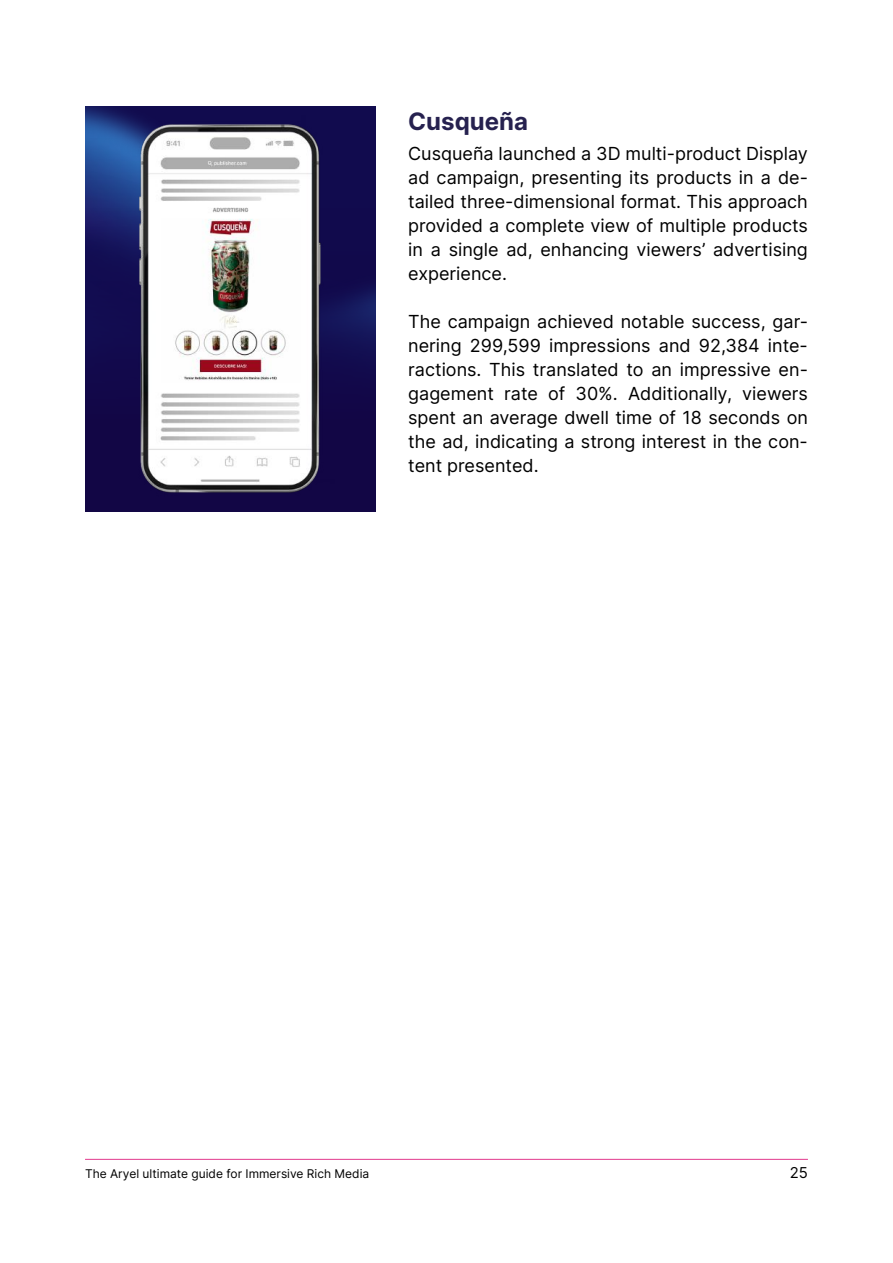
<style>
.page{position:relative;width:893px;height:1263px;background:#fff}
.page>*{position:absolute;margin:0;border:0;box-sizing:border-box;transform-origin:0 0}
.t1{font:700 24px "Inter";color:#26214f}
.t2{font:18px/24px "Inter";color:#000;text-align:justify}
.t3{font:15px "Inter";color:#000}
.t4{font:12px "Inter";color:#000}
</style>
<div class="page">
<hr style="left:85px;top:1159px;width:723px;height:1px;background:#e23a8d">
<img style="left:85px;top:106px;width:290px;height:36px">
<svg style="left:85px;top:142px;width:290px;height:66px;background:#1a2a71"></svg>
<svg style="left:85px;top:208px;width:290px;height:303px;background:#120a4c"></svg>
<img style="left:122px;top:116px;width:217px;height:386px">
<h1 class="t1" style="left:408px;top:103px;width:121px">Cusqueña</h1>
<p class="t2" style="left:408px;top:141px;width:401px">Cusqueña launched a 3D multi-product Display ad campaign, presenting its products in a de&shy;tailed three-dimensional format. This approach provided a complete view of multiple products in a single ad, enhancing viewers’ advertising experience.</p>
<p class="t2" style="left:408px;top:309px;width:401px">The campaign achieved notable success, gar&shy;nering 299,599 impressions and 92,384 inte&shy;ractions. This translated to an impressive en&shy;gagement rate of 30%. Additionally, viewers spent an average dwell time of 18 seconds on the ad, indicating a strong interest in the con&shy;tent presented.</p>
<p class="t4" style="left:85px;top:1165px;width:286px">The Aryel ultimate guide for Immersive Rich Media</p>
<p class="t3" style="left:790px;top:1161px;width:20px">25</p>
</div>
